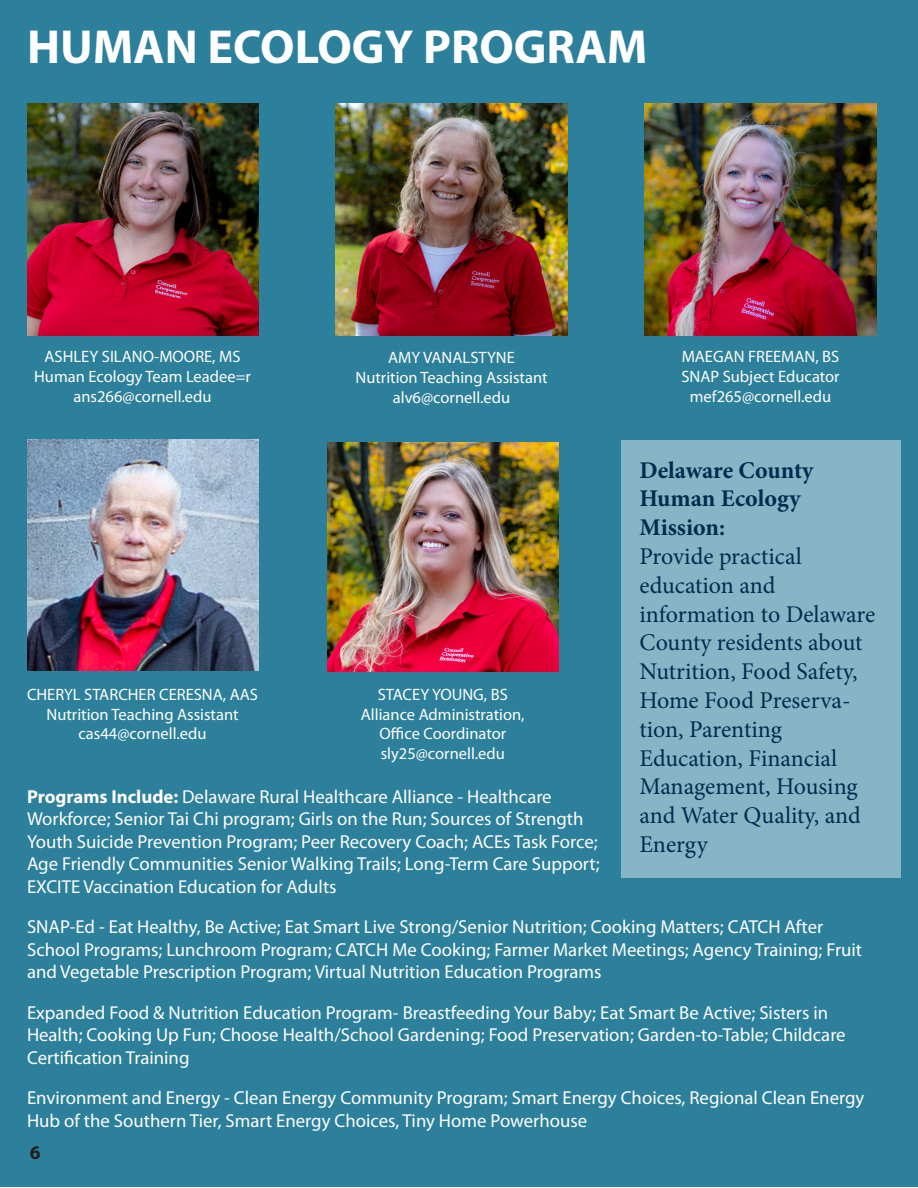
<style>
.page{position:relative;width:918px;height:1188px;background:#fff}
.page>*{position:absolute;margin:0;border:0;box-sizing:border-box;transform-origin:0 0}
.t1{font:700 48px "Myriad Pro";color:#fff}
.t2{font:24px/28.8px "Minion Pro";color:#022b50}
.t3{font:700 24px/28.8px "Minion Pro";color:#022b50}
.t4{font:700 19.5px "Myriad Pro";color:#231f20}
.t5{font:18.75px/22.5px "Myriad Pro";color:#fffefc}
.t6{font:16.5px "Myriad Pro";color:#fffefa}
.s1{font-weight:700}
</style>
<div class="page">
<div style="left:0;top:0;width:918px;height:1187px;background:#2c809b"></div>
<img style="left:27px;top:104px;width:231px;height:231px">
<img style="left:645px;top:104px;width:231px;height:231px">
<img style="left:336px;top:104px;width:231px;height:231px">
<img style="left:27px;top:440px;width:231px;height:231px">
<div style="left:621px;top:440px;width:279px;height:438px;background:#86b6c5"></div>
<img style="left:327px;top:442px;width:231px;height:230px">
<p class="t1" style="left:27px;top:16px;width:622px">HUMAN ECOLOGY PROGRAM</p>
<p class="t6" style="left:45px;top:347px;width:198px">ASHLEY SILANO-MOORE, MS</p>
<p class="t6" style="left:34px;top:366px;width:218px">Human Ecology Team Leadee=r</p>
<p class="t6" style="left:73px;top:386px;width:140px">ans266@cornell.edu</p>
<p class="t6" style="left:388px;top:348px;width:128px">AMY VANALSTYNE</p>
<p class="t6" style="left:356px;top:367px;width:194px">Nutrition Teaching Assistant</p>
<p class="t6" style="left:393px;top:387px;width:119px">alv6@cornell.edu</p>
<p class="t6" style="left:682px;top:347px;width:159px">MAEGAN FREEMAN, BS</p>
<p class="t6" style="left:681px;top:366px;width:160px">SNAP Subject Educator</p>
<p class="t6" style="left:690px;top:386px;width:143px">mef265@cornell.edu</p>
<p class="t3" style="left:639px;top:455px;width:176px">Delaware County<br>Human Ecology</p>
<p class="t3" style="left:639px;top:513px;width:87px">Mission:</p>
<p class="t2" style="left:639px;top:542px;width:164px">Provide practical</p>
<p class="t2" style="left:639px;top:571px;width:138px">education and</p>
<p class="t2" style="left:639px;top:600px;width:238px">information to Delaware<br>County residents about<br>Nutrition, Food Safety,<br>Home Food Preserva&shy;tion, Parenting</p>
<p class="t2" style="left:639px;top:744px;width:223px">Education, Financial<br>Management, Housing and Water Quality, and<br>Energy</p>
<p class="t6" style="left:378px;top:684px;width:132px">STACEY YOUNG, BS</p>
<p class="t6" style="left:361px;top:704px;width:165px">Alliance Administration,</p>
<p class="t6" style="left:379px;top:724px;width:128px">Office Coordinator</p>
<p class="t6" style="left:381px;top:744px;width:126px">sly25@cornell.edu</p>
<p class="t6" style="left:27px;top:684px;width:233px">CHERYL STARCHER CERESNA, AAS</p>
<p class="t6" style="left:47px;top:704px;width:194px">Nutrition Teaching Assistant</p>
<p class="t6" style="left:79px;top:724px;width:129px">cas44@cornell.edu</p>
<p class="t5" style="left:27px;top:785px;width:526px"><span class="s1">Programs Include:</span> Delaware Rural Healthcare Alliance - Healthcare</p>
<p class="t5" style="left:27px;top:807px;width:558px">Workforce; Senior Tai Chi program; Girls on the Run; Sources of Strength</p>
<p class="t5" style="left:27px;top:830px;width:572px">Youth Suicide Prevention Program; Peer Recovery Coach; ACEs Task Force;</p>
<p class="t5" style="left:27px;top:852px;width:574px">Age Friendly Communities Senior Walking Trails; Long-Term Care Support;</p>
<p class="t5" style="left:27px;top:875px;width:311px">EXCITE Vaccination Education for Adults</p>
<p class="t5" style="left:27px;top:915px;width:837px">SNAP-Ed - Eat Healthy, Be Active; Eat Smart Live Strong/Senior Nutrition; Cooking Matters; CATCH After<br>School Programs; Lunchroom Program; CATCH Me Cooking; Farmer Market Meetings; Agency Training; Fruit and Vegetable Prescription Program; Virtual Nutrition Education Programs</p>
<p class="t5" style="left:27px;top:1001px;width:820px">Expanded Food &amp; Nutrition Education Program- Breastfeeding Your Baby; Eat Smart Be Active; Sisters in<br>Health; Cooking Up Fun; Choose Health/School Gardening; Food Preservation; Garden-to-Table; Childcare<br>Certification Training</p>
<p class="t5" style="left:27px;top:1086px;width:839px">Environment and Energy - Clean Energy Community Program; Smart Energy Choices, Regional Clean Energy<br>Hub of the Southern Tier, Smart Energy Choices, Tiny Home Powerhouse</p>
<p class="t4" style="left:30px;top:1140px;width:12px">6</p>
</div>
